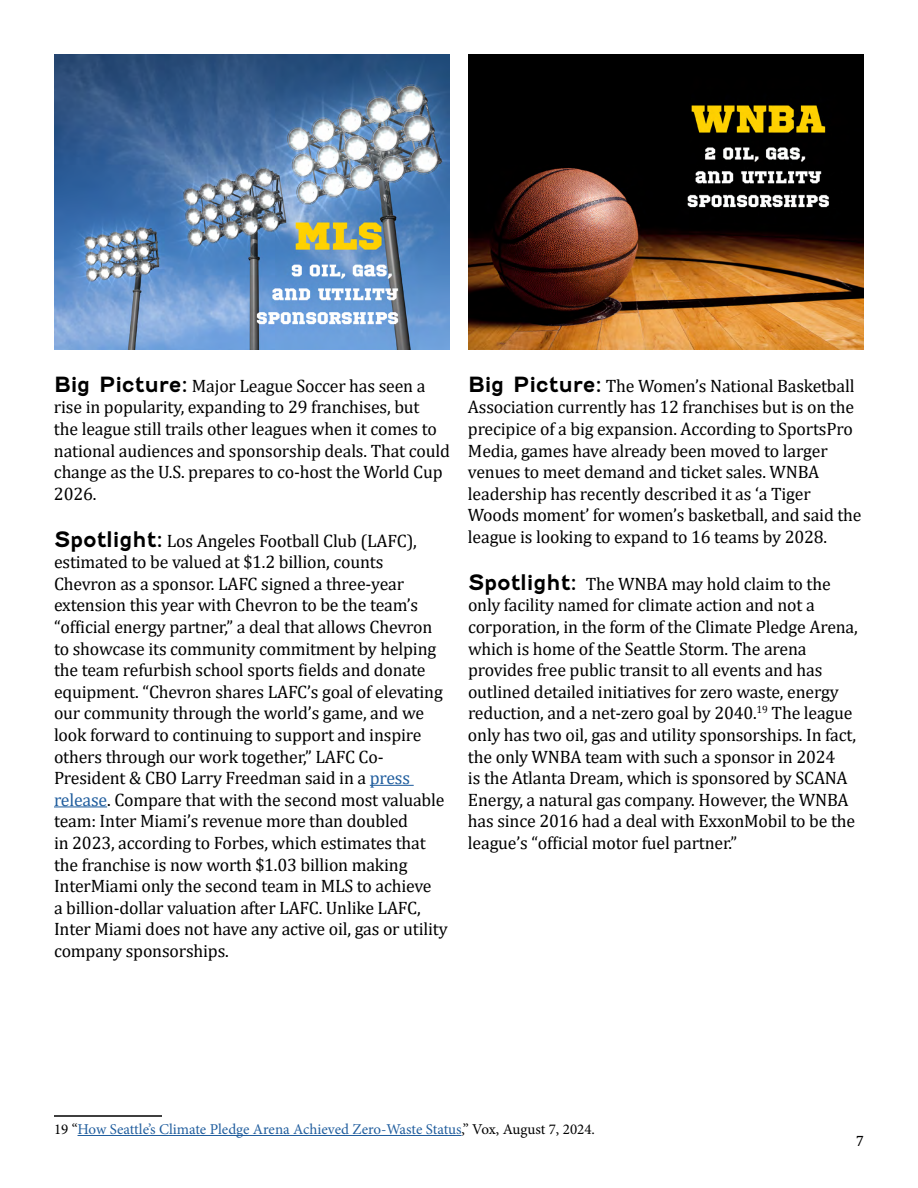
<style>
.page{position:relative;width:918px;height:1188px;background:#fff}
.page>*{position:absolute;margin:0;border:0;box-sizing:border-box;transform-origin:0 0}
.t1{font:18px/21.6px "Cambria";letter-spacing:-.01em;color:#000}
.t2{font:15px "Minion Pro";letter-spacing:-.005em;color:#215e9e}
.t3{font:15px "Cambria";color:#000}
.s1{font-family:"Fenwick Rg";font-weight:700;font-size:21px}
.s2{color:#215e9e}
.s3{color:#000}
</style>
<div class="page">
<img style="left:54px;top:54px;width:396px;height:296px">
<hr style="left:370px;top:785px;width:44px;height:1px;background:#215e9e">
<hr style="left:54px;top:806px;width:53px;height:1px;background:#215e9e">
<hr style="left:54px;top:1115px;width:108px;height:2px;background:#000">
<hr style="left:78px;top:1135px;width:384px;height:1px;background:#215e9e">
<img style="left:468px;top:54px;width:396px;height:296px">
<p class="t1" style="left:54px;top:375px;width:398px"><span class="s1">Big Picture:</span> Major League Soccer has seen a rise in popularity, expanding to 29 franchises, but<br>the league still trails other leagues when it comes to national audiences and sponsorship deals. That could change as the U.S. prepares to co-host the World Cup 2026.</p>
<p class="t1" style="left:54px;top:530px;width:395px"><span class="s1">Spotlight:</span> Los Angeles Football Club (LAFC), estimated to be valued at $1.2 billion, counts Chevron as a sponsor. LAFC signed a three-year extension this year with Chevron to be the team’s “official energy partner,” a deal that allows Chevron to showcase its community commitment by helping the team refurbish school sports fields and donate equipment. “Chevron shares LAFC’s goal of elevating our community through the world’s game, and we look forward to continuing to support and inspire others through our work together,” LAFC Co-President &amp; CBO Larry Freedman said in a <span class="s2">press release</span>. Compare that with the second most valuable team: Inter Miami’s revenue more than doubled<br>in 2023, according to Forbes, which estimates that the franchise is now worth $1.03 billion making InterMiami only the second team in MLS to achieve<br>a billion-dollar valuation after LAFC. Unlike LAFC, Inter Miami does not have any active oil, gas or utility company sponsorships.</p>
<p class="t1" style="left:468px;top:375px;width:395px"><span class="s1">Big Picture:</span> The Women’s National Basketball Association currently has 12 franchises but is on the precipice of a big expansion. According to SportsPro Media, games have already been moved to larger venues to meet demand and ticket sales. WNBA leadership has recently described it as ‘a Tiger Woods moment’ for women’s basketball, and said the league is looking to expand to 16 teams by 2028.</p>
<p class="t1" style="left:468px;top:573px;width:391px"><span class="s1">Spotlight:</span> The WNBA may hold claim to the only facility named for climate action and not a corporation, in the form of the Climate Pledge Arena, which is home of the Seattle Storm. The arena provides free public transit to all events and has outlined detailed initiatives for zero waste, energy reduction, and a net-zero goal by 2040.<sup>19</sup> The league only has two oil, gas and utility sponsorships. In fact, the only WNBA team with such a sponsor in 2024<br>is the Atlanta Dream, which is sponsored by SCANA Energy, a natural gas company. However, the WNBA has since 2016 had a deal with ExxonMobil to be the league’s “official motor fuel partner.”</p>
<p class="t2" style="left:54px;top:1119px;width:543px"><span class="s3">19 “</span>How Seattle’s Climate Pledge Arena Achieved Zero-Waste Status<span class="s3">,” Vox, August 7, 2024.</span></p>
<p class="t3" style="left:856px;top:1132px;width:10px">7</p>
</div>
